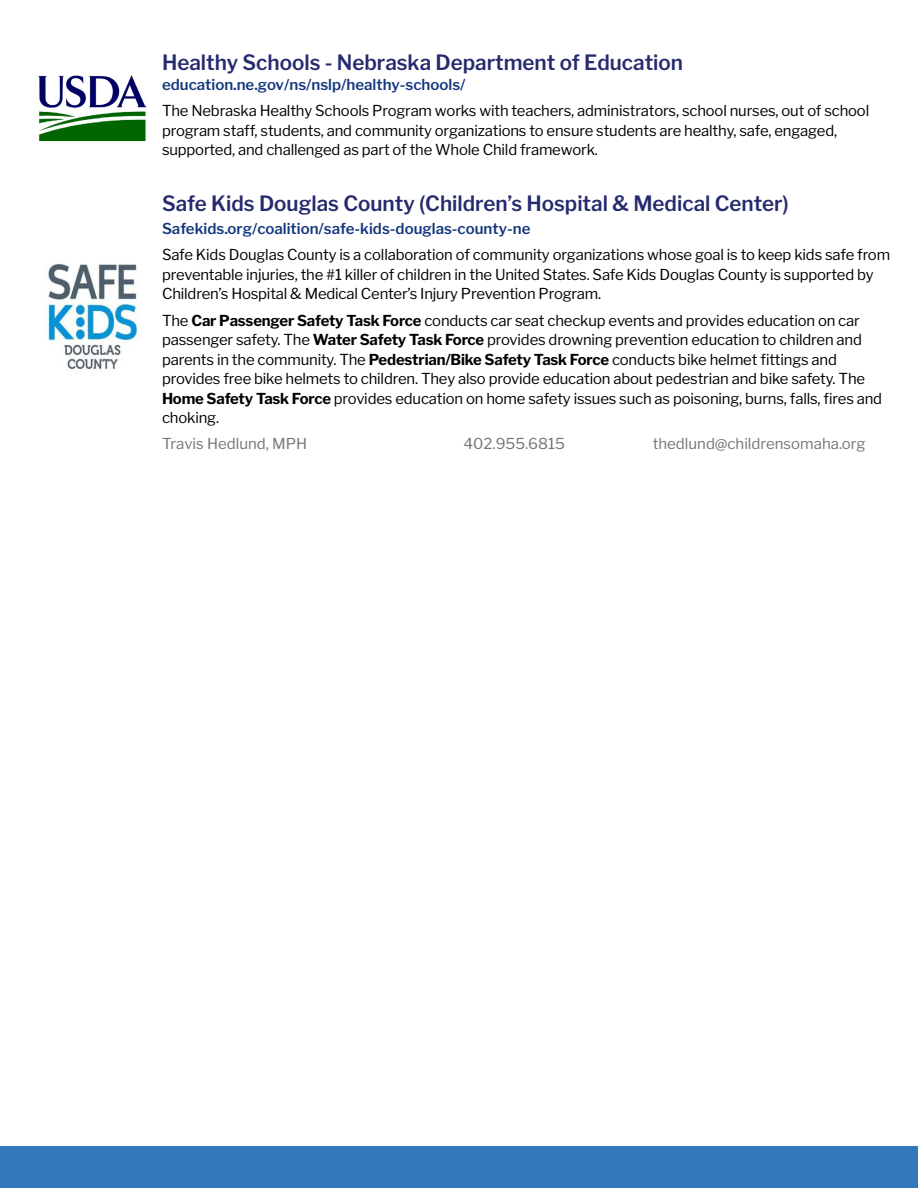
<style>
.page{position:relative;width:918px;height:1188px;background:#fff}
.page>*{position:absolute;margin:0;border:0;box-sizing:border-box;transform-origin:0 0}
.t1{font:600 21px "Libre Franklin";color:#252b6e}
.t2{font:15px/19.5px "Libre Franklin";letter-spacing:-.01em;color:#000}
.t3{font:600 15px "Libre Franklin";color:#14377d}
.t4{font:15px "Libre Franklin";color:#737577}
.s1{font-weight:700}
</style>
<div class="page">
<img style="left:39px;top:75px;width:108px;height:65px">
<img style="left:48px;top:263px;width:90px;height:107px">
<div style="left:0;top:1147px;width:918px;height:41px;background:#3278ba"></div>
<h1 class="t1" style="left:162px;top:50px;width:523px">Healthy Schools - Nebraska Department of Education</h1>
<p class="t3" style="left:162px;top:75px;width:305px">education.ne.gov/ns/nslp/healthy-schools/</p>
<p class="t2" style="left:162px;top:101px;width:709px">The Nebraska Healthy Schools Program works with teachers, administrators, school nurses, out of school program staff, students, and community organizations to ensure students are healthy, safe, engaged, supported, and challenged as part of the Whole Child framework.</p>
<h1 class="t1" style="left:162px;top:191px;width:628px">Safe Kids Douglas County (Children’s Hospital &amp; Medical Center)</h1>
<p class="t3" style="left:162px;top:220px;width:370px">Safekids.org/coalition/safe-kids-douglas-county-ne</p>
<p class="t2" style="left:162px;top:245px;width:730px">Safe Kids Douglas County is a collaboration of community organizations whose goal is to keep kids safe from preventable injuries, the #1 killer of children in the United States. Safe Kids Douglas County is supported by<br>Children’s Hospital &amp; Medical Center’s Injury Prevention Program.</p>
<p class="t2" style="left:162px;top:310px;width:722px">The <span class="s1">Car Passenger Safety Task Force</span> conducts car seat checkup events and provides education on car passenger safety. The <span class="s1">Water Safety Task Force</span> provides drowning prevention education to children and parents in the community. The <span class="s1">Pedestrian/Bike Safety Task Force</span> conducts bike helmet fittings and provides free bike helmets to children. They also provide education about pedestrian and bike safety. The <span class="s1">Home Safety Task Force</span> provides education on home safety issues such as poisoning, burns, falls, fires and choking.</p>
<p class="t4" style="left:162px;top:435px;width:147px">Travis Hedlund, MPH</p>
<p class="t4" style="left:464px;top:435px;width:103px">402.955.6815</p>
<p class="t4" style="left:653px;top:435px;width:214px">thedlund@childrensomaha.org</p>
</div>
